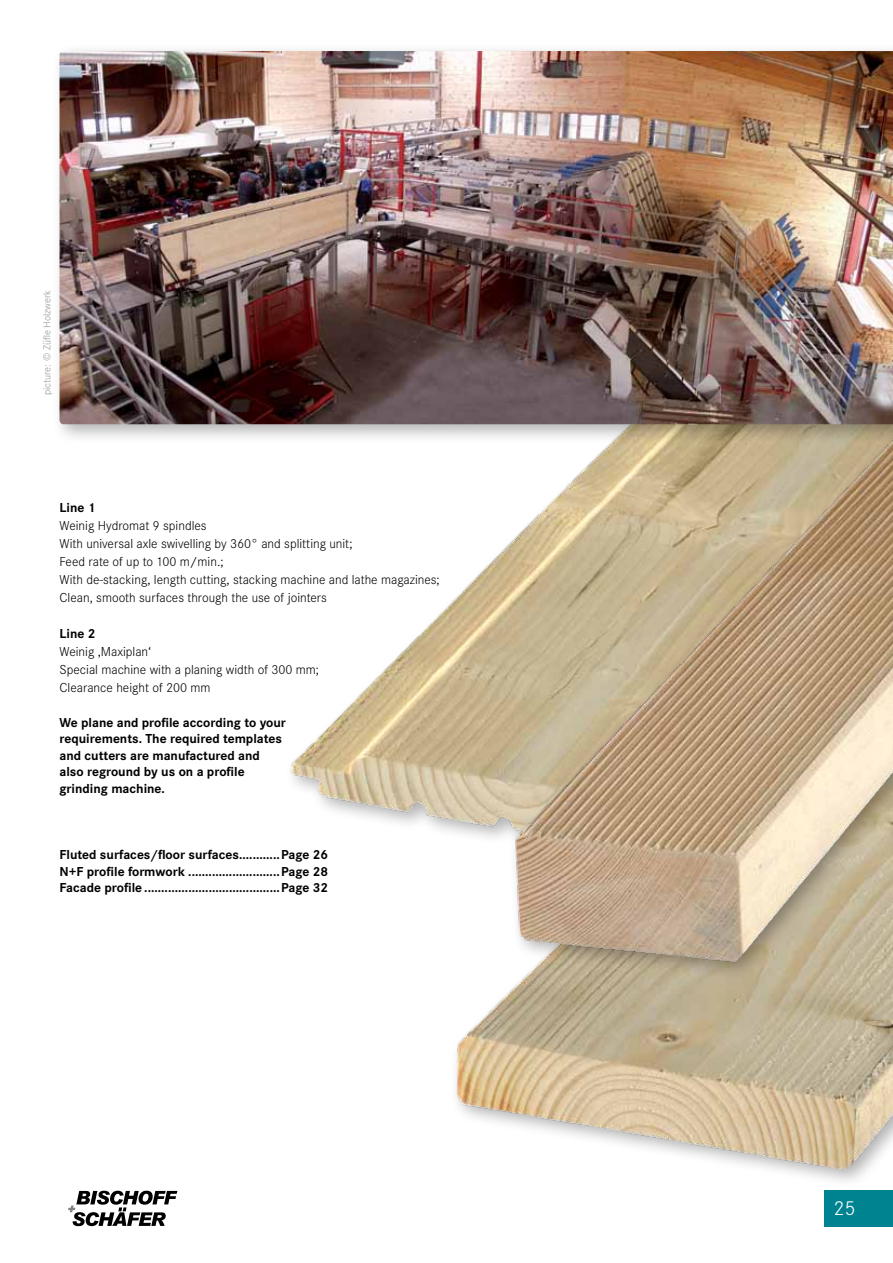
<style>
.page{position:relative;width:893px;height:1263px;background:#fff}
.page>*{position:absolute;margin:0;border:0;box-sizing:border-box;transform-origin:0 0}
.t1{font:300 21px "Corporate S";color:#fff}
.t2{font:700 13.5px/16.5px "Corporate S";color:#000}
.t3{font:300 13.5px/18px "Corporate S";color:#000}
.t4{font:300 10.5px "Corporate S";color:#939598}
</style>
<div class="page">
<img style="left:456px;top:1048px;width:437px;height:173px">
<img style="left:290px;top:619px;width:145px;height:208px">
<img style="left:435px;top:445px;width:458px;height:603px">
<div style="left:52px;top:43px;width:841px;height:402px;background:#000;opacity:.3"></div>
<img style="left:60px;top:51px;width:833px;height:373px">
<svg style="left:68px;top:1191px;width:109px;height:35px"></svg>
<div style="left:825px;top:1191px;width:68px;height:36px;background:#008390"></div>
<p class="t4" style="left:41px;top:395px;width:107px;rotate:-90deg">picture: © Züfle Holzwerk</p>
<p class="t2" style="left:60px;top:500px;width:37px">Line 1</p>
<p class="t3" style="left:60px;top:517px;width:382px">Weinig Hydromat 9 spindles<br>With universal axle swivelling by 360° and splitting unit;<br>Feed rate of up to 100 m/min.;<br>With de-stacking, length cutting, stacking machine and lathe magazines; Clean, smooth surfaces through the use of jointers</p>
<p class="t2" style="left:60px;top:626px;width:37px">Line 2</p>
<p class="t3" style="left:60px;top:643px;width:261px">Weinig ‚Maxiplan‘<br>Special machine with a planing width of 300 mm;<br>Clearance height of 200 mm</p>
<p class="t2" style="left:60px;top:714px;width:228px">We plane and profile according to your requirements. The required templates and cutters are manufactured and also reground by us on a profile grinding machine.</p>
<p class="t2" style="left:60px;top:847px;width:270px;text-align:justify">Fluted surfaces/floor surfaces ............Page 26<br>N+F profile formwork ...........................Page 28<br>Facade profile ........................................Page 32</p>
<h1 class="t1" style="left:833px;top:1196px;width:23px">25</h1>
</div>
